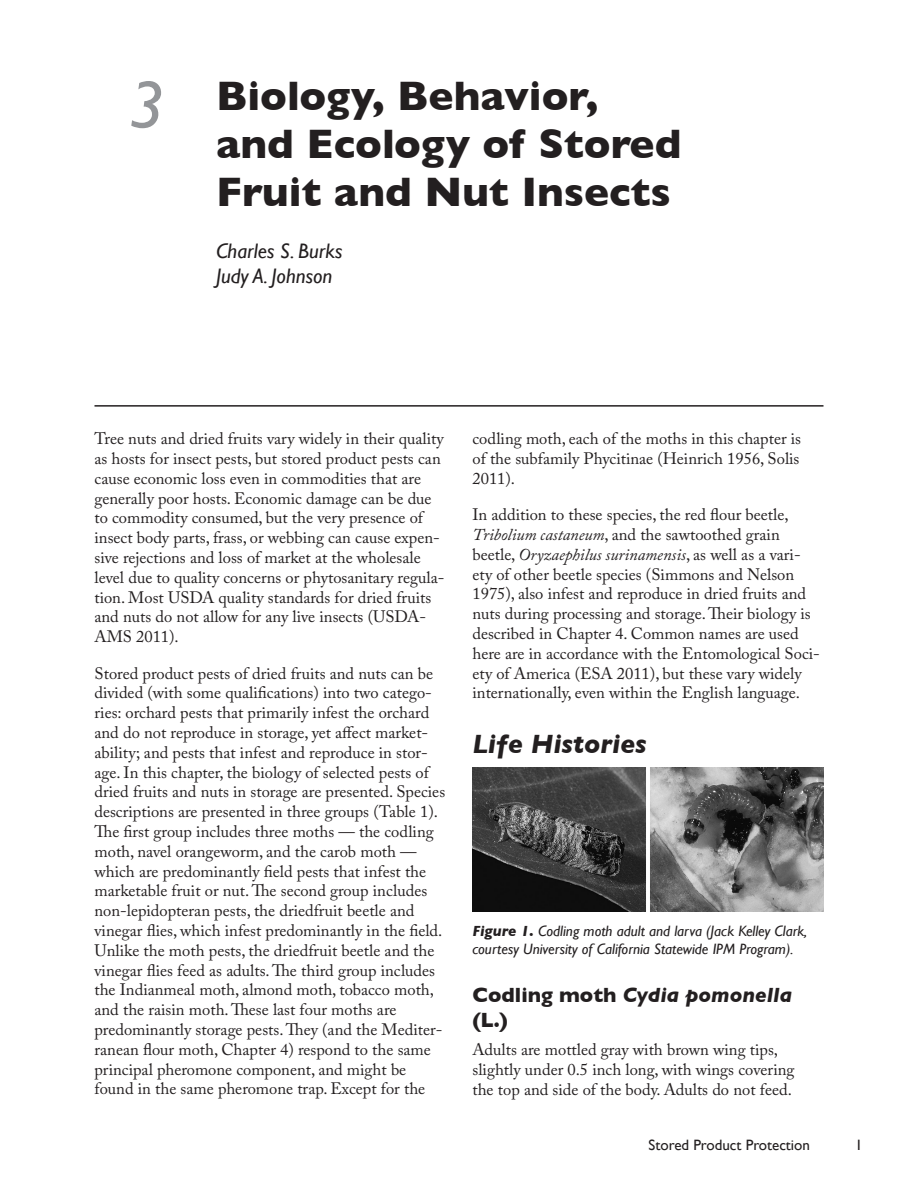
<style>
.page{position:relative;width:918px;height:1188px;background:#fff}
.page>*{position:absolute;margin:0;border:0;box-sizing:border-box;transform-origin:0 0}
.Chapter{font:italic 67.5px "Gill Sans";color:#939598}
.Chapter_Title{font:700 42px/48px "Gill Sans";color:#231f20}
.Header_1{font:italic 700 27px "Gill Sans";color:#231f20}
.Header_2{font:700 21px/25.2px "Gill Sans";color:#231f20}
.Authors{font:italic 21px "Gill Sans";color:#231f20}
.Body_text{font:16.5px/19.8px "Adobe Caslon Pro";color:#231f20}
.t1{font:italic 15px/18px "Gill Sans";color:#231f20}
.Right_Header___Foote{font:15px "Gill Sans";color:#231f20}
.s1{font-style:italic}
.s2{font-weight:700}
</style>
<div class="page">
<img style="left:472px;top:767px;width:352px;height:144px">
<hr style="left:94px;top:405px;width:730px;height:2px;background:#231f20">
<p class="Chapter" style="left:130px;top:66px;width:37px">3</p>
<p class="Chapter_Title" style="left:216px;top:71px;width:467px">Biology, Behavior, and Ecology of Stored<br>Fruit and Nut Insects</p>
<p class="Authors" style="left:216px;top:239px;width:128px">Charles S. Burks</p>
<p class="Authors" style="left:216px;top:264px;width:118px">Judy A. Johnson</p>
<p class="Body_text" style="left:94px;top:429px;width:351px">Tree nuts and dried fruits vary widely in their quality as hosts for insect pests, but stored product pests can cause economic loss even in commodities that are generally poor hosts. Economic damage can be due to commodity consumed, but the very presence of insect body parts, frass, or webbing can cause expen&shy;sive rejections and loss of market at the wholesale level due to quality concerns or phytosanitary regula&shy;tion. Most USDA quality standards for dried fruits and nuts do not allow for any live insects (USDA-AMS 2011).</p>
<p class="Body_text" style="left:94px;top:663px;width:352px">Stored product pests of dried fruits and nuts can be divided (with some qualifications) into two catego&shy;ries: orchard pests that primarily infest the orchard and do not reproduce in storage, yet affect market&shy;ability; and pests that infest and reproduce in stor&shy;age. In this chapter, the biology of selected pests of dried fruits and nuts in storage are presented. Species descriptions are presented in three groups (Table 1).<br>The first group includes three moths — the codling moth, navel orangeworm, and the carob moth — which are predominantly field pests that infest the marketable fruit or nut. The second group includes non-lepidopteran pests, the driedfruit beetle and vinegar flies, which infest predominantly in the field.<br>Unlike the moth pests, the driedfruit beetle and the vinegar flies feed as adults. The third group includes the Indianmeal moth, almond moth, tobacco moth, and the raisin moth. These last four moths are predominantly storage pests. They (and the Mediter&shy;ranean flour moth, Chapter 4) respond to the same principal pheromone component, and might be found in the same pheromone trap. Except for the</p>
<p class="Body_text" style="left:472px;top:429px;width:330px;text-align:justify">codling moth, each of the moths in this chapter is of the subfamily Phycitinae (Heinrich 1956, Solis 2011).</p>
<p class="Body_text" style="left:472px;top:505px;width:349px">In addition to these species, the red flour beetle, <span class="s1">Tribolium castaneum</span>, and the sawtoothed grain beetle, <span class="s1">Oryzaephilus surinamensis</span>, as well as a vari&shy;ety of other beetle species (Simmons and Nelson 1975), also infest and reproduce in dried fruits and nuts during processing and storage. Their biology is described in Chapter 4. Common names are used here are in accordance with the Entomological Soci&shy;ety of America (ESA 2011), but these vary widely internationally, even within the English language.</p>
<p class="Header_1" style="left:472px;top:728px;width:176px">Life Histories</p>
<p class="t1" style="left:472px;top:922px;width:336px"><span class="s2">Figure 1.</span> Codling moth adult and larva (Jack Kelley Clark, courtesy University of California Statewide IPM Program).</p>
<p class="Header_2" style="left:472px;top:982px;width:321px">Codling moth <span class="s1">Cydia pomonella </span>(L.)</p>
<p class="Body_text" style="left:472px;top:1040px;width:324px">Adults are mottled gray with brown wing tips, slightly under 0.5 inch long, with wings covering the top and side of the body. Adults do not feed.</p>
<p class="Right_Header___Foote" style="left:649px;top:1136px;width:163px">Stored Product Protection</p>
<p class="Right_Header___Foote" style="left:855px;top:1136px;width:9px">1</p>
</div>
